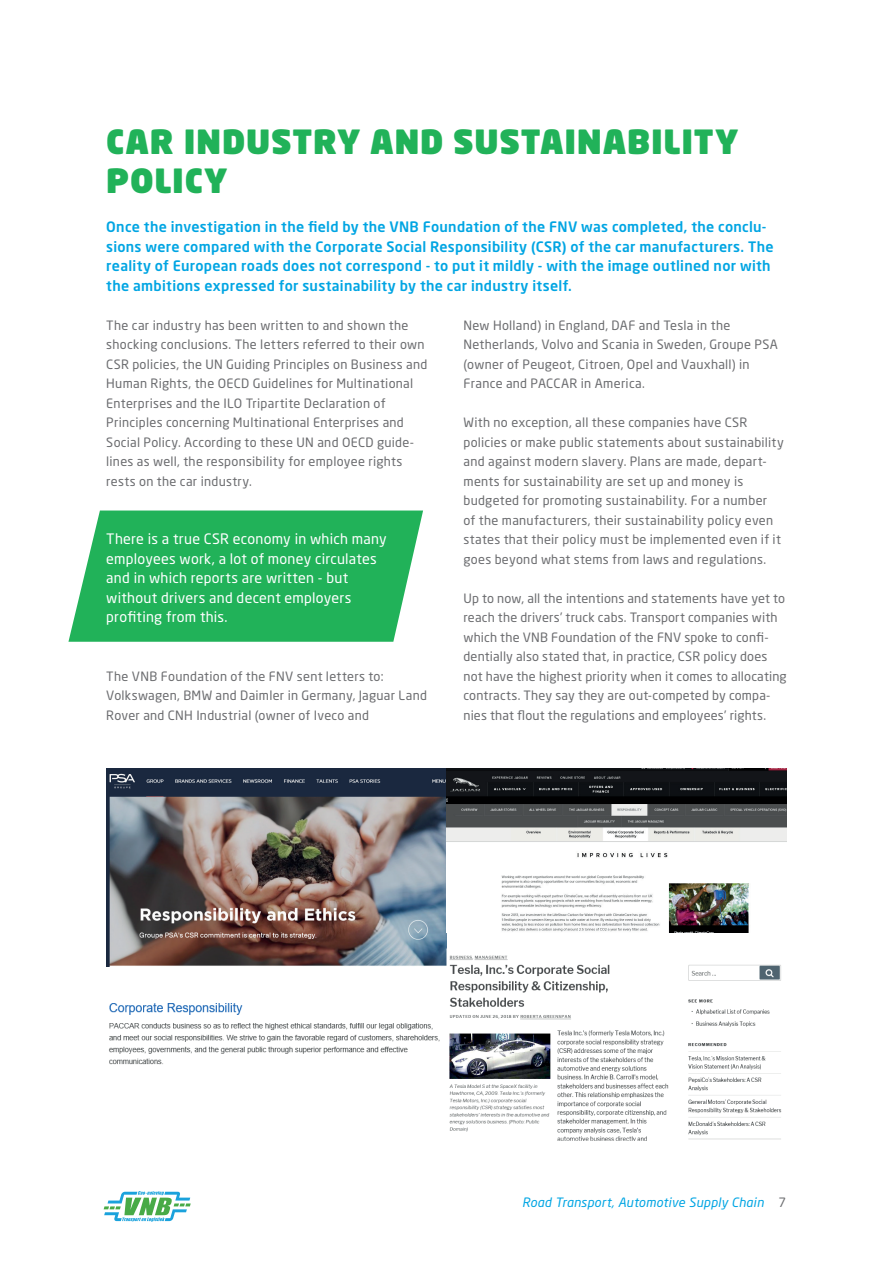
<style>
.page{position:relative;width:893px;height:1263px;background:#fff}
.page>*{position:absolute;margin:0;border:0;box-sizing:border-box;transform-origin:0 0}
.t1{font:900 33px/39px "Neo Sans Pro";letter-spacing:.02em;color:#21b259}
.t2{font:500 14.25px/19.5px "Neo Sans Pro";letter-spacing:.02em;color:#00a5e3}
.t3{font:14.25px/19.5px "Neo Sans Pro";letter-spacing:.015em;color:#fff}
.t4{font:12.75px/19.5px "Neo Sans Pro";letter-spacing:.02em;color:#6c6d70}
.t5{font:italic 12.75px "Neo Sans Pro";letter-spacing:.02em;color:#00a5e3}
.s1{font-style:normal;color:#6c6d70}
</style>
<div class="page">
<svg style="left:104px;top:1191px;width:87px;height:30px"></svg>
<svg style="left:68px;top:510px;width:355px;height:132px;background:#35b968"></svg>
<img style="left:106px;top:768px;width:340px;height:198px">
<img style="left:446px;top:948px;width:336px;height:193px">
<img style="left:109px;top:1003px;width:331px;height:62px">
<img style="left:446px;top:768px;width:340px;height:165px">
<h1 class="t1" style="left:106px;top:121px;width:634px">CAR INDUSTRY AND SUSTAINABILITY<br>POLICY</h1>
<p class="t2" style="left:106px;top:217px;width:669px">Once the investigation in the field by the VNB Foundation of the FNV was completed, the conclu&shy;sions were compared with the Corporate Social Responsibility (CSR) of the car manufacturers. The reality of European roads does not correspond - to put it mildly - with the image outlined nor with the ambitions expressed for sustainability by the car industry itself.</p>
<p class="t4" style="left:106px;top:315px;width:322px">The car industry has been written to and shown the shocking conclusions. The letters referred to their own CSR policies, the UN Guiding Principles on Business and Human Rights, the OECD Guidelines for Multinational Enterprises and the ILO Tripartite Declaration of Principles concerning Multinational Enterprises and Social Policy. According to these UN and OECD guide&shy;lines as well, the responsibility for employee rights rests on the car industry.</p>
<p class="t4" style="left:463px;top:315px;width:316px">New Holland) in England, DAF and Tesla in the Netherlands, Volvo and Scania in Sweden, Groupe PSA (owner of Peugeot, Citroen, Opel and Vauxhall) in France and PACCAR in America.</p>
<p class="t4" style="left:463px;top:413px;width:322px">With no exception, all these companies have CSR policies or make public statements about sustainability and against modern slavery. Plans are made, depart&shy;ments for sustainability are set up and money is budgeted for promoting sustainability. For a number<br>of the manufacturers, their sustainability policy even states that their policy must be implemented even if it goes beyond what stems from laws and regulations.</p>
<p class="t4" style="left:463px;top:588px;width:325px">Up to now, all the intentions and statements have yet to reach the drivers’ truck cabs. Transport companies with which the VNB Foundation of the FNV spoke to confi&shy;dentially also stated that, in practice, CSR policy does not have the highest priority when it comes to allocating contracts. They say they are out-competed by compa&shy;nies that flout the regulations and employees’ rights.</p>
<p class="t3" style="left:106px;top:529px;width:282px">There is a true CSR economy in which many employees work, a lot of money circulates and in which reports are written - but without drivers and decent employers profiting from this.</p>
<p class="t4" style="left:106px;top:666px;width:322px">The VNB Foundation of the FNV sent letters to:<br>Volkswagen, BMW and Daimler in Germany, Jaguar Land<br>Rover and CNH Industrial (owner of Iveco and</p>
<p class="t5" style="left:522px;top:1195px;width:265px">Road Transport, Automotive Supply Chain <span class="s1">7</span></p>
</div>
